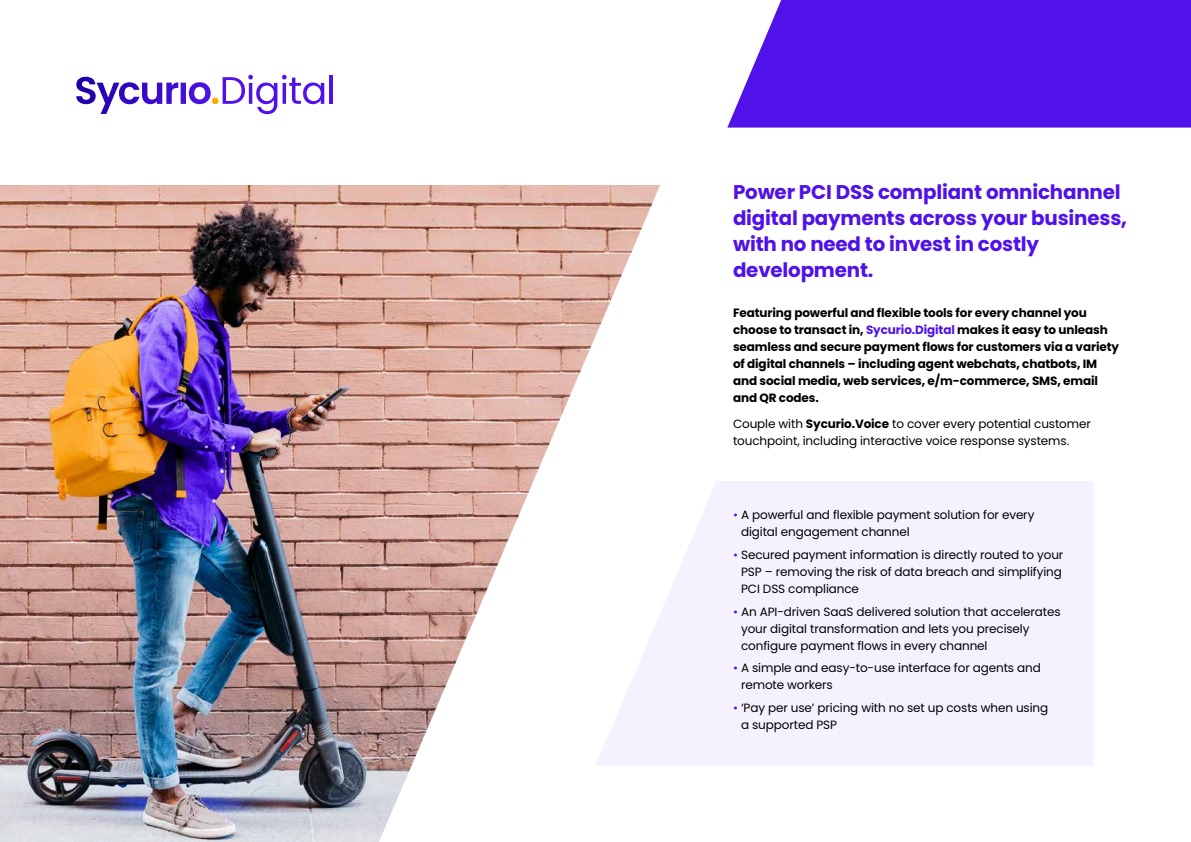
<style>
.page{position:relative;width:1191px;height:842px;background:#fff}
.page>*{position:absolute;margin:0;border:0;box-sizing:border-box;transform-origin:0 0}
.t1{font:700 19.8px/26px "Poppins";letter-spacing:-.01em;color:#5012e9}
.t2{font:12px/17px "Poppins";letter-spacing:-.01em;color:#000}
.t3{font:700 12px/17px "Poppins";letter-spacing:-.01em;color:#000}
.s1{color:#5012e9}
.s2{font-weight:700}
</style>
<div class="page">
<div style="left:660px;top:481px;width:433px;height:285px;background:#f5f1fe"></div>
<hr style="left:329px;top:76px;width:4px;height:28px;background:#5012e9">
<svg style="left:76px;top:75px;width:248px;height:39px"></svg>
<div style="left:727px;top:0;width:464px;height:128px;background:#5012e9"></div>
<img style="left:0;top:185px;width:660px;height:657px">
<h1 class="t1" style="left:733px;top:179px;width:395px">Power PCI DSS compliant omnichannel digital payments across your business, with no need to invest in costly development.</h1>
<p class="t3" style="left:733px;top:305px;width:387px">Featuring powerful and flexible tools for every channel you choose to transact in, <span class="s1">Sycurio.Digital</span> makes it easy to unleash seamless and secure payment flows for customers via a variety of digital channels – including agent webchats, chatbots, IM and social media, web services, e/m-commerce, SMS, email and QR codes.</p>
<p class="t2" style="left:733px;top:415px;width:359px">Couple with <span class="s2">Sycurio.Voice</span> to cover every potential customer touchpoint, including interactive voice response systems.</p>
<p class="t2" style="left:741px;top:507px;width:295px;text-indent:-8px"><span class="s1">•</span> A powerful and flexible payment solution for every digital engagement channel</p>
<p class="t2" style="left:741px;top:546px;width:324px;text-indent:-8px"><span class="s1">•</span> Secured payment information is directly routed to your<br>PSP – removing the risk of data breach and simplifying<br>PCI DSS compliance</p>
<p class="t2" style="left:741px;top:603px;width:321px;text-indent:-8px"><span class="s1">•</span> An API-driven SaaS delivered solution that accelerates your digital transformation and lets you precisely configure payment flows in every channel</p>
<p class="t2" style="left:741px;top:660px;width:301px;text-indent:-8px"><span class="s1">•</span> A simple and easy-to-use interface for agents and remote workers</p>
<p class="t2" style="left:741px;top:699px;width:309px;text-indent:-8px"><span class="s1">•</span> ‘Pay per use’ pricing with no set up costs when using a supported PSP</p>
</div>
